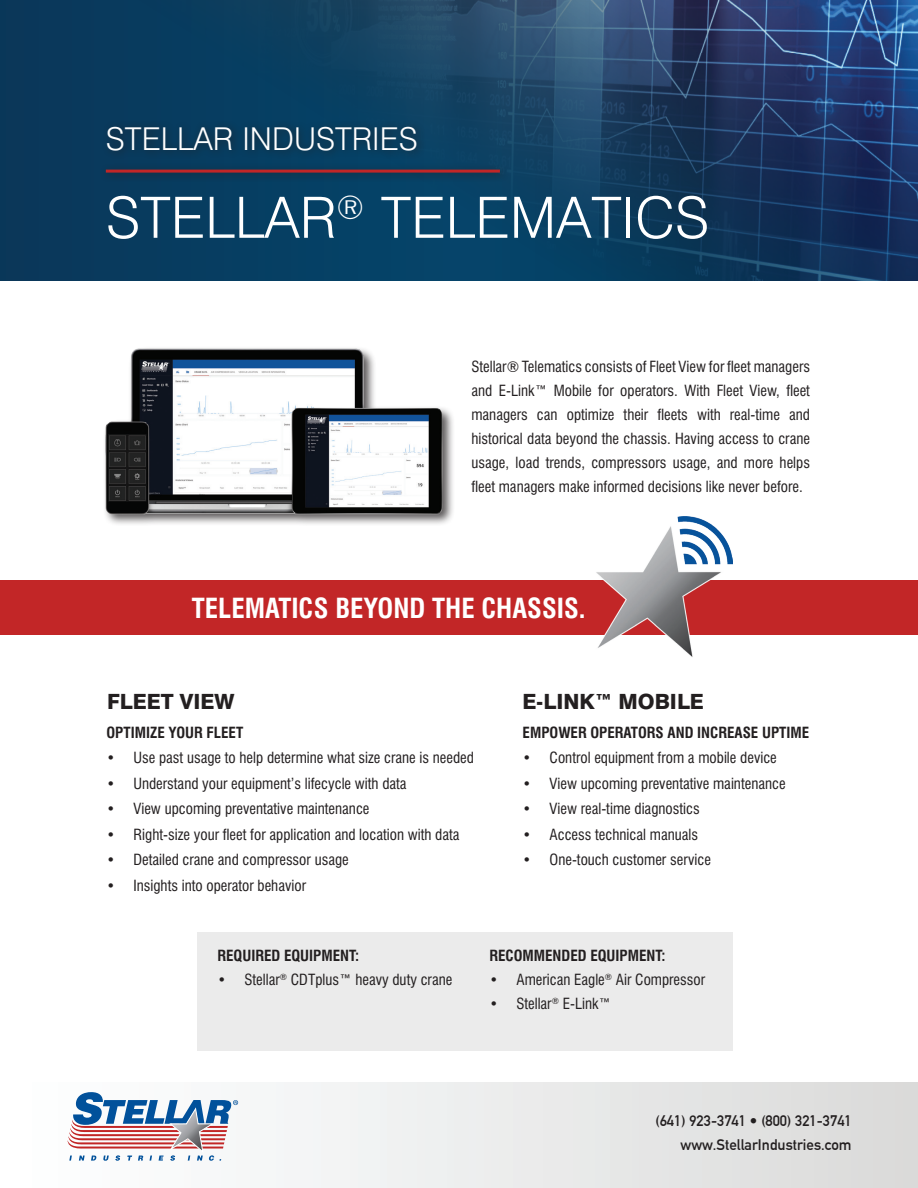
<style>
.page{position:relative;width:918px;height:1188px;background:#fff}
.page>*{position:absolute;margin:0;border:0;box-sizing:border-box;transform-origin:0 0}
.t1{font:300 57px "Swiss 721 BT";color:#fff}
.t2{font:300 31.5px "Swiss 721 BT";color:#fff}
.t3{font:700 condensed 27px "Swiss 721 BT";color:#fff}
.t4{font:800 21px "Swiss 721 BT";color:#231f20}
.t5{font:condensed 15px/24px "Swiss 721 BT";color:#231f20;text-align:justify}
.t6{font:700 condensed 15px "Swiss 721 BT";color:#231f20}
.t7{font:700 15px/24px "DIN Alternate";color:#231f20;text-align:right}
</style>
<div class="page">
<div style="left:197px;top:932px;width:536px;height:118px;background:#ebebeb"></div>
<svg style="left:0;top:0;width:918px;height:281px;background:#133e63"></svg>
<div style="left:0;top:1083px;width:918px;height:105px;background:linear-gradient(to right,#fff,#dadbda)"></div>
<svg style="left:68px;top:1092px;width:170px;height:69px"></svg>
<div style="left:100px;top:163px;width:409px;height:20px;background:#231f20;opacity:.75"></div>
<hr style="left:106px;top:170px;width:394px;height:3px;background:#c22627">
<div style="left:102px;top:120px;width:324px;height:40px;background:#093b5a"></div>
<img style="left:105px;top:348px;width:348px;height:176px">
<div style="left:0;top:581px;width:918px;height:54px;background:#c22627"></div>
<img style="left:594px;top:516px;width:139px;height:141px">
<h2 class="t2" style="left:106px;top:119px;width:314px">STELLAR INDUSTRIES</h2>
<h1 class="t1" style="left:106px;top:183px;width:605px">STELLAR<sup>®</sup> TELEMATICS</h1>
<p class="t5" style="left:471px;top:355px;width:340px">Stellar® Telematics consists of Fleet View for fleet managers and E-Link™ Mobile for operators. With Fleet View, fleet managers can optimize their fleets with real-time and historical data beyond the chassis. Having access to crane usage, load trends, compressors usage, and more helps fleet managers make informed decisions like never before.</p>
<h3 class="t3" style="left:192px;top:592px;width:395px">TELEMATICS BEYOND THE CHASSIS.</h3>
<h3 class="t4" style="left:107px;top:689px;width:129px">FLEET VIEW</h3>
<h3 class="t4" style="left:523px;top:689px;width:183px">E-LINK™ MOBILE</h3>
<p class="t6" style="left:106px;top:723px;width:138px">OPTIMIZE YOUR FLEET</p>
<p class="t5" style="left:106px;top:746px;width:369px">• Use past usage to help determine what size crane is needed</p>
<p class="t5" style="left:106px;top:771px;width:302px">• Understand your equipment’s lifecycle with data</p>
<p class="t5" style="left:106px;top:797px;width:265px">• View upcoming preventative maintenance</p>
<p class="t5" style="left:106px;top:822px;width:354px">• Right-size your fleet for application and location with data</p>
<p class="t5" style="left:106px;top:848px;width:244px">• Detailed crane and compressor usage</p>
<p class="t5" style="left:106px;top:873px;width:201px">• Insights into operator behavior</p>
<p class="t6" style="left:523px;top:723px;width:288px">EMPOWER OPERATORS AND INCREASE UPTIME</p>
<p class="t5" style="left:523px;top:746px;width:256px">• Control equipment from a mobile device</p>
<p class="t5" style="left:523px;top:771px;width:265px">• View upcoming preventative maintenance</p>
<p class="t5" style="left:523px;top:797px;width:179px">• View real-time diagnostics</p>
<p class="t5" style="left:523px;top:822px;width:177px">• Access technical manuals</p>
<p class="t5" style="left:523px;top:848px;width:190px">• One-touch customer service</p>
<p class="t6" style="left:218px;top:946px;width:143px">REQUIRED EQUIPMENT:</p>
<p class="t5" style="left:218px;top:967px;width:236px">• Stellar<sup>®</sup> CDTplus™ heavy duty crane</p>
<p class="t6" style="left:489px;top:946px;width:178px">RECOMMENDED EQUIPMENT:</p>
<p class="t5" style="left:489px;top:967px;width:217px">• American Eagle<sup>®</sup> Air Compressor</p>
<p class="t5" style="left:489px;top:991px;width:123px">• Stellar<sup>®</sup> E-Link™</p>
<p class="t7" style="left:656px;top:1108px;width:198px">(641) 923-3741 • (800) 321-3741 www.StellarIndustries.com</p>
</div>
